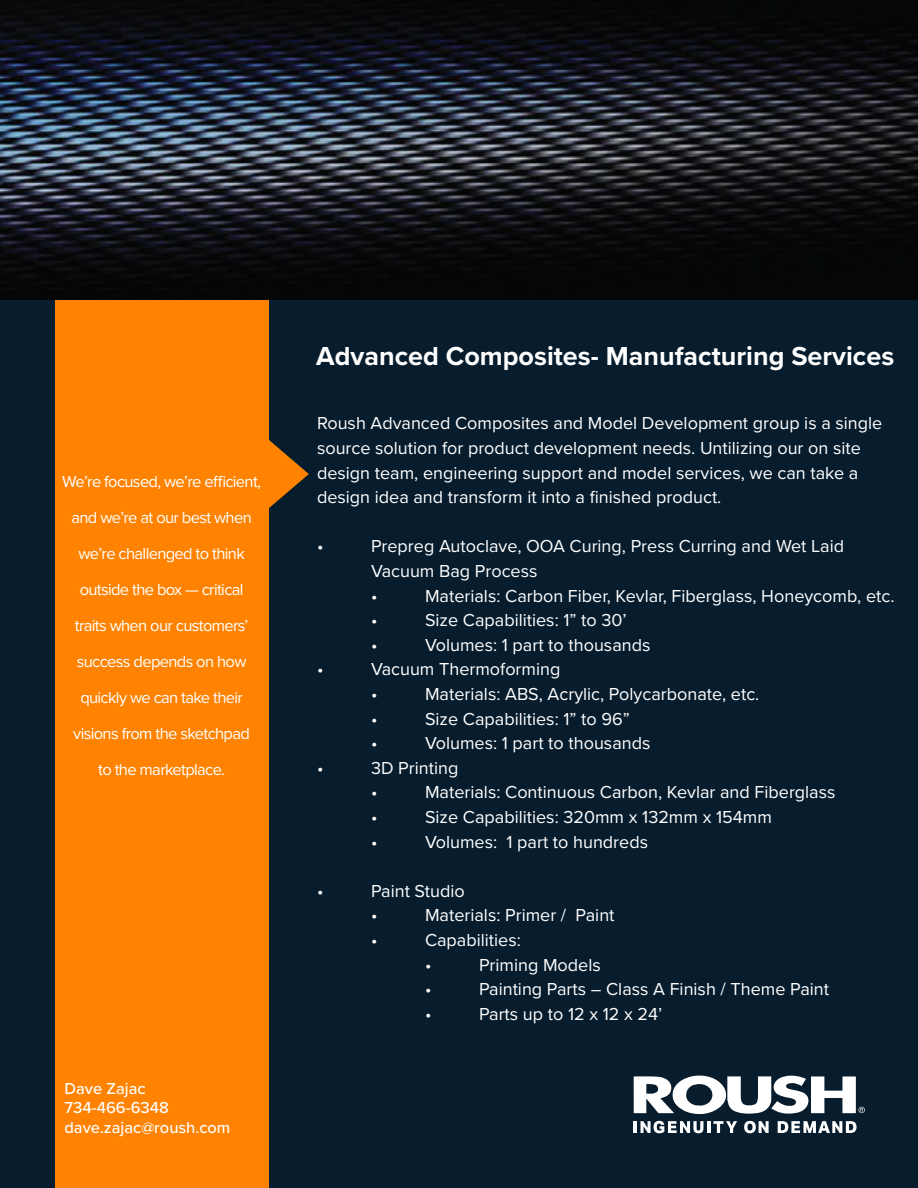
<style>
.page{position:relative;width:918px;height:1188px;background:#071c2c}
.page>*{position:absolute;margin:0;border:0;box-sizing:border-box;transform-origin:0 0}
.t1{font:700 27px "Proxima Nova";color:#fff}
.t2{font:18px/24.6px "Proxima Nova";color:#fff}
.t3{font:16.5px "Proxima Nova";letter-spacing:-.04em;color:#fff}
.t4{font:500 16.5px "Proxima Nova";color:#fff}
</style>
<div class="page">
<div style="left:55px;top:301px;width:213px;height:887px;background:#ff8300"></div>
<svg style="left:268px;top:436px;width:41px;height:76px"></svg>
<svg style="left:634px;top:1076px;width:231px;height:57px"></svg>
<img style="left:1px;top:0;width:917px;height:300px">
<p class="t3" style="left:62px;top:469px;width:200px">We’re focused, we’re efficient,</p>
<p class="t3" style="left:71px;top:505px;width:182px">and we’re at our best when</p>
<p class="t3" style="left:78px;top:541px;width:168px">we’re challenged to think</p>
<p class="t3" style="left:80px;top:577px;width:165px">outside the box — critical</p>
<p class="t3" style="left:75px;top:613px;width:175px">traits when our customers’</p>
<p class="t3" style="left:77px;top:649px;width:171px">success depends on how</p>
<p class="t3" style="left:80px;top:685px;width:164px">quickly we can take their</p>
<p class="t3" style="left:73px;top:721px;width:178px">visions from the sketchpad</p>
<p class="t3" style="left:98px;top:757px;width:128px">to the marketplace.</p>
<p class="t4" style="left:64px;top:1076px;width:83px">Dave Zajac</p>
<p class="t4" style="left:64px;top:1096px;width:106px">734-466-6348</p>
<p class="t4" style="left:64px;top:1115px;width:168px">dave.zajac@roush.com</p>
<p class="t1" style="left:316px;top:336px;width:580px">Advanced Composites- Manufacturing Services</p>
<p class="t2" style="left:317px;top:410px;width:567px">Roush Advanced Composites and Model Development group is a single source solution for product development needs. Untilizing our on site design team, engineering support and model services, we can take a design idea and transform it into a finished product.</p>
<p class="t2" style="left:317px;top:533px;width:8px">•</p>
<p class="t2" style="left:371px;top:533px;width:475px">Prepreg Autoclave, OOA Curing, Press Curring and Wet Laid<br>Vacuum Bag Process</p>
<p class="t2" style="left:371px;top:583px;width:8px">•</p>
<p class="t2" style="left:425px;top:583px;width:471px">Materials: Carbon Fiber, Kevlar, Fiberglass, Honeycomb, etc.</p>
<p class="t2" style="left:371px;top:607px;width:8px">•</p>
<p class="t2" style="left:425px;top:607px;width:203px">Size Capabilities: 1” to 30’</p>
<p class="t2" style="left:371px;top:632px;width:8px">•</p>
<p class="t2" style="left:425px;top:632px;width:227px">Volumes: 1 part to thousands</p>
<p class="t2" style="left:317px;top:656px;width:8px">•</p>
<p class="t2" style="left:371px;top:656px;width:191px">Vacuum Thermoforming</p>
<p class="t2" style="left:371px;top:681px;width:8px">•</p>
<p class="t2" style="left:425px;top:681px;width:336px">Materials: ABS, Acrylic, Polycarbonate, etc.</p>
<p class="t2" style="left:371px;top:706px;width:8px">•</p>
<p class="t2" style="left:425px;top:706px;width:206px">Size Capabilities: 1” to 96”</p>
<p class="t2" style="left:371px;top:730px;width:8px">•</p>
<p class="t2" style="left:425px;top:730px;width:227px">Volumes: 1 part to thousands</p>
<p class="t2" style="left:317px;top:755px;width:8px">•</p>
<p class="t2" style="left:371px;top:755px;width:89px">3D Printing</p>
<p class="t2" style="left:371px;top:779px;width:8px">•</p>
<p class="t2" style="left:425px;top:779px;width:412px">Materials: Continuous Carbon, Kevlar and Fiberglass</p>
<p class="t2" style="left:371px;top:804px;width:8px">•</p>
<p class="t2" style="left:425px;top:804px;width:348px">Size Capabilities: 320mm x 132mm x 154mm</p>
<p class="t2" style="left:371px;top:829px;width:8px">•</p>
<p class="t2" style="left:425px;top:829px;width:225px">Volumes: 1 part to hundreds</p>
<p class="t2" style="left:317px;top:878px;width:8px">•</p>
<p class="t2" style="left:371px;top:878px;width:95px">Paint Studio</p>
<p class="t2" style="left:371px;top:902px;width:8px">•</p>
<p class="t2" style="left:425px;top:902px;width:191px">Materials: Primer / Paint</p>
<p class="t2" style="left:371px;top:927px;width:8px">•</p>
<p class="t2" style="left:425px;top:927px;width:97px">Capabilities:</p>
<p class="t2" style="left:425px;top:952px;width:8px">•</p>
<p class="t2" style="left:479px;top:952px;width:123px">Priming Models</p>
<p class="t2" style="left:425px;top:976px;width:8px">•</p>
<p class="t2" style="left:479px;top:976px;width:352px">Painting Parts – Class A Finish / Theme Paint</p>
<p class="t2" style="left:425px;top:1001px;width:8px">•</p>
<p class="t2" style="left:479px;top:1001px;width:185px">Parts up to 12 x 12 x 24’</p>
</div>
